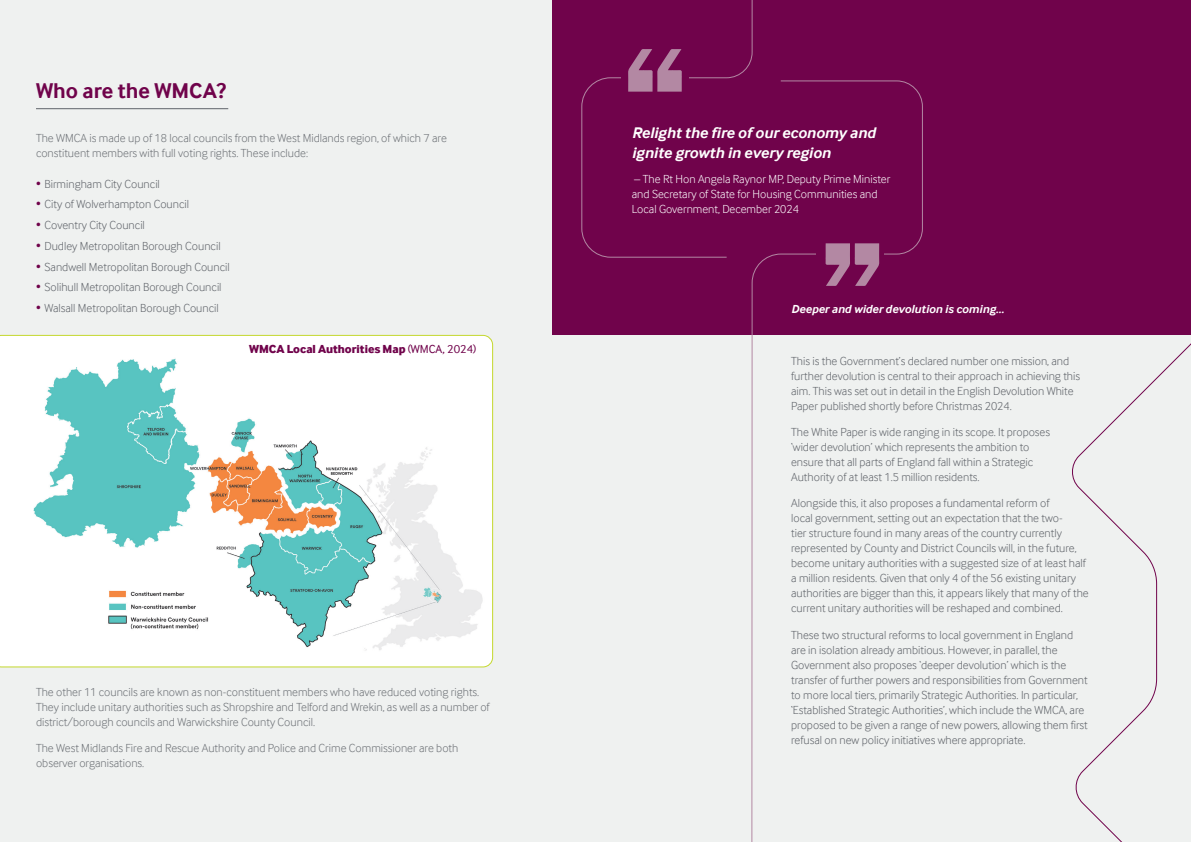
<style>
.page{position:relative;width:1191px;height:842px;background:#eff1f0}
.page>*{position:absolute;margin:0;border:0;box-sizing:border-box;transform-origin:0 0}
._02_Main_Heading{font:700 22px "Inter Face";color:#70034b}
._07_Body_Text{font:italic 700 15.8px/19.8px "Inter Face";color:#fff}
._07_Body_Text-2{font:300 12px/15px "Inter Face";color:#5f6369}
._07_Body_Text-3{font:300 12px/15px "Inter Face";color:#6c7075}
._07_Body_Text-4{font:300 12px/15px "Inter Face";color:#fff}
._07_Body_Text-5{font:800 12px "Inter Face";color:#70034b}
._07_Body_Text-6{font:italic 700 12px "Inter Face";color:#fff}
.s1{color:#70034b}
.s2{font-weight:400}
</style>
<div class="page">
<div style="left:553px;top:0;width:638px;height:335px;background:#70034b"></div>
<svg style="left:751px;top:80px;width:172px;height:762px"></svg>
<div style="left:816px;top:231px;width:67px;height:62px;background:#70034b"></div>
<svg style="left:581px;top:0;width:174px;height:258px"></svg>
<svg style="left:825px;top:243px;width:54px;height:43px"></svg>
<div style="left:621px;top:36px;width:67px;height:72px;background:#70034b"></div>
<svg style="left:0;top:335px;width:493px;height:332px"></svg>
<hr style="left:36px;top:108px;width:192px;height:1px;background:#5f6369">
<svg style="left:628px;top:49px;width:54px;height:43px"></svg>
<svg style="left:1072px;top:343px;width:119px;height:499px"></svg>
<p class="_02_Main_Heading" style="left:36px;top:78px;width:192px">Who are the WMCA?</p>
<p class="_07_Body_Text-3" style="left:36px;top:130px;width:412px">The WMCA is made up of 18 local councils from the West Midlands region, of which 7 are constituent members with full voting rights. These include:</p>
<p class="_07_Body_Text-2" style="left:36px;top:176px;width:125px"><span class="s1">•</span> Birmingham City Council</p>
<p class="_07_Body_Text-2" style="left:36px;top:197px;width:155px"><span class="s1">•</span> City of Wolverhampton Council</p>
<p class="_07_Body_Text-2" style="left:36px;top:218px;width:110px"><span class="s1">•</span> Coventry City Council</p>
<p class="_07_Body_Text-2" style="left:36px;top:238px;width:186px"><span class="s1">•</span> Dudley Metropolitan Borough Council</p>
<p class="_07_Body_Text-2" style="left:36px;top:259px;width:195px"><span class="s1">•</span> Sandwell Metropolitan Borough Council</p>
<p class="_07_Body_Text-2" style="left:36px;top:280px;width:187px"><span class="s1">•</span> Solihull Metropolitan Borough Council</p>
<p class="_07_Body_Text-2" style="left:36px;top:300px;width:184px"><span class="s1">•</span> Walsall Metropolitan Borough Council</p>
<p class="_07_Body_Text-5" style="left:249px;top:342px;width:229px">WMCA Local Authorities Map <span class="s2">(WMCA, 2024)</span></p>
<p class="_07_Body_Text-3" style="left:36px;top:684px;width:455px">The other 11 councils are known as non-constituent members who have reduced voting rights.<br>They include unitary authorities such as Shropshire and Telford and Wrekin, as well as a number of district/borough councils and Warwickshire County Council.</p>
<p class="_07_Body_Text-3" style="left:36px;top:741px;width:424px">The West Midlands Fire and Rescue Authority and Police and Crime Commissioner are both observer organisations.</p>
<p class="_07_Body_Text" style="left:632px;top:123px;width:245px">Relight the fire of our economy and ignite growth in every region</p>
<p class="_07_Body_Text-4" style="left:632px;top:171px;width:260px">– The Rt Hon Angela Raynor MP, Deputy Prime Minister and Secretary of State for Housing Communities and<br>Local Government, December 2024</p>
<p class="_07_Body_Text-6" style="left:791px;top:302px;width:214px">Deeper and wider devolution is coming…</p>
<p class="_07_Body_Text-2" style="left:791px;top:353px;width:290px">This is the Government’s declared number one mission, and further devolution is central to their approach in achieving this aim. This was set out in detail in the English Devolution White Paper published shortly before Christmas 2024.</p>
<p class="_07_Body_Text-2" style="left:791px;top:424px;width:260px">The White Paper is wide ranging in its scope. It proposes ‘wider devolution’ which represents the ambition to ensure that all parts of England fall within a Strategic Authority of at least 1.5 million residents.</p>
<p class="_07_Body_Text-2" style="left:791px;top:496px;width:299px">Alongside this, it also proposes a fundamental reform of<br>local government, setting out an expectation that the two-<br>tier structure found in many areas of the country currently represented by County and District Councils will, in the future, become unitary authorities with a suggested size of at least half a million residents. Given that only 4 of the 56 existing unitary authorities are bigger than this, it appears likely that many of the current unitary authorities will be reshaped and combined.</p>
<p class="_07_Body_Text-2" style="left:791px;top:627px;width:298px">These two structural reforms to local government in England are in isolation already ambitious. However, in parallel, the Government also proposes ‘deeper devolution’ which is the transfer of further powers and responsibilities from Government to more local tiers, primarily Strategic Authorities. In particular, ‘Established Strategic Authorities’, which include the WMCA, are proposed to be given a range of new powers, allowing them first refusal on new policy initiatives where appropriate.</p>
</div>
